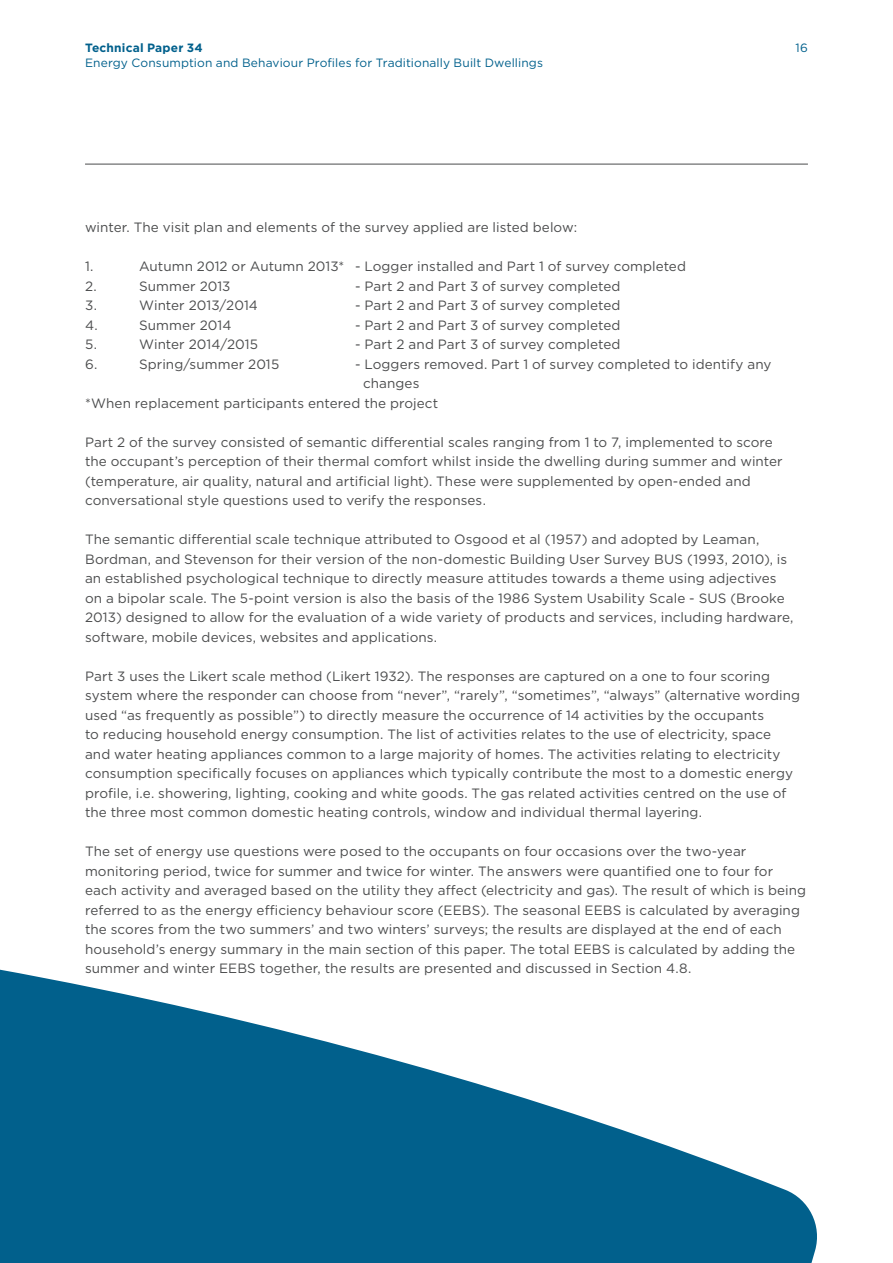
<style>
.page{position:relative;width:893px;height:1263px;background:#fff}
.page>*{position:absolute;margin:0;border:0;box-sizing:border-box;transform-origin:0 0}
.t1{font:13.5px/19.5px "Gotham";letter-spacing:.005em;color:#4b4c4d}
.t2{font:12px "Gotham";letter-spacing:.01em;color:#01608c}
.t3{font:700 12px "Gotham";letter-spacing:.015em;color:#01608c}
</style>
<div class="page">
<hr style="left:85px;top:164px;width:723px;height:1px;background:#4b4c4d">
<svg style="left:0;top:969px;width:817px;height:294px;fill:#01608c"></svg>
<p class="t3" style="left:85px;top:40px;width:119px">Technical Paper 34</p>
<p class="t2" style="left:85px;top:55px;width:459px">Energy Consumption and Behaviour Profiles for Traditionally Built Dwellings</p>
<p class="t2" style="left:795px;top:40px;width:14px">16</p>
<p class="t1" style="left:85px;top:217px;width:494px">winter. The visit plan and elements of the survey applied are listed below:</p>
<p class="t1" style="left:85px;top:256px;width:10px">1.</p>
<p class="t1" style="left:139px;top:256px;width:549px">Autumn 2012 or Autumn 2013* - Logger installed and Part 1 of survey completed</p>
<p class="t1" style="left:85px;top:276px;width:13px">2.</p>
<p class="t1" style="left:139px;top:276px;width:93px">Summer 2013</p>
<p class="t1" style="left:355px;top:276px;width:267px">- Part 2 and Part 3 of survey completed</p>
<p class="t1" style="left:85px;top:295px;width:13px">3.</p>
<p class="t1" style="left:139px;top:295px;width:120px">Winter 2013/2014</p>
<p class="t1" style="left:355px;top:295px;width:267px">- Part 2 and Part 3 of survey completed</p>
<p class="t1" style="left:85px;top:315px;width:14px">4.</p>
<p class="t1" style="left:139px;top:315px;width:94px">Summer 2014</p>
<p class="t1" style="left:355px;top:315px;width:267px">- Part 2 and Part 3 of survey completed</p>
<p class="t1" style="left:85px;top:334px;width:13px">5.</p>
<p class="t1" style="left:139px;top:334px;width:121px">Winter 2014/2015</p>
<p class="t1" style="left:355px;top:334px;width:267px">- Part 2 and Part 3 of survey completed</p>
<p class="t1" style="left:85px;top:354px;width:14px">6.</p>
<p class="t1" style="left:139px;top:354px;width:142px">Spring/summer 2015</p>
<p class="t1" style="left:363px;top:354px;width:410px;text-indent:-8px">- Loggers removed. Part 1 of survey completed to identify any changes</p>
<p class="t1" style="left:85px;top:393px;width:355px">*When replacement participants entered the project</p>
<p class="t1" style="left:85px;top:432px;width:699px">Part 2 of the survey consisted of semantic diferential scales ranging from 1 to 7, implemented to score the occupant’s perception of their thermal comfort whilst inside the dwelling during summer and winter (temperature, air quality, natural and artifcial light). These were supplemented by open-ended and conversational style questions used to verify the responses.</p>
<p class="t1" style="left:85px;top:529px;width:710px">The semantic diferential scale technique attributed to Osgood et al (1957) and adopted by Leaman, Bordman, and Stevenson for their version of the non-domestic Building User Survey BUS (1993, 2010), is an established psychological technique to directly measure attitudes towards a theme using adjectives on a bipolar scale. The 5-point version is also the basis of the 1986 System Usability Scale - SUS (Brooke 2013) designed to allow for the evaluation of a wide variety of products and services, including hardware, software, mobile devices, websites and applications.</p>
<p class="t1" style="left:85px;top:666px;width:716px">Part 3 uses the Likert scale method (Likert 1932). The responses are captured on a one to four scoring system where the responder can choose from “never”, “rarely”, “sometimes”, “always” (alternative wording used “as frequently as possible”) to directly measure the occurrence of 14 activities by the occupants<br>to reducing household energy consumption. The list of activities relates to the use of electricity, space<br>and water heating appliances common to a large majority of homes. The activities relating to electricity consumption specifcally focuses on appliances which typically contribute the most to a domestic energy profle, i.e. showering, lighting, cooking and white goods. The gas related activities centred on the use of the three most common domestic heating controls, window and individual thermal layering.</p>
<p class="t1" style="left:85px;top:841px;width:723px">The set of energy use questions were posed to the occupants on four occasions over the two-year monitoring period, twice for summer and twice for winter. The answers were quantifed one to four for each activity and averaged based on the utility they afect (electricity and gas). The result of which is being referred to as the energy efciency behaviour score (EEBS). The seasonal EEBS is calculated by averaging the scores from the two summers’ and two winters’ surveys; the results are displayed at the end of each household’s energy summary in the main section of this paper. The total EEBS is calculated by adding the summer and winter EEBS together, the results are presented and discussed in Section 4.8.</p>
</div>
